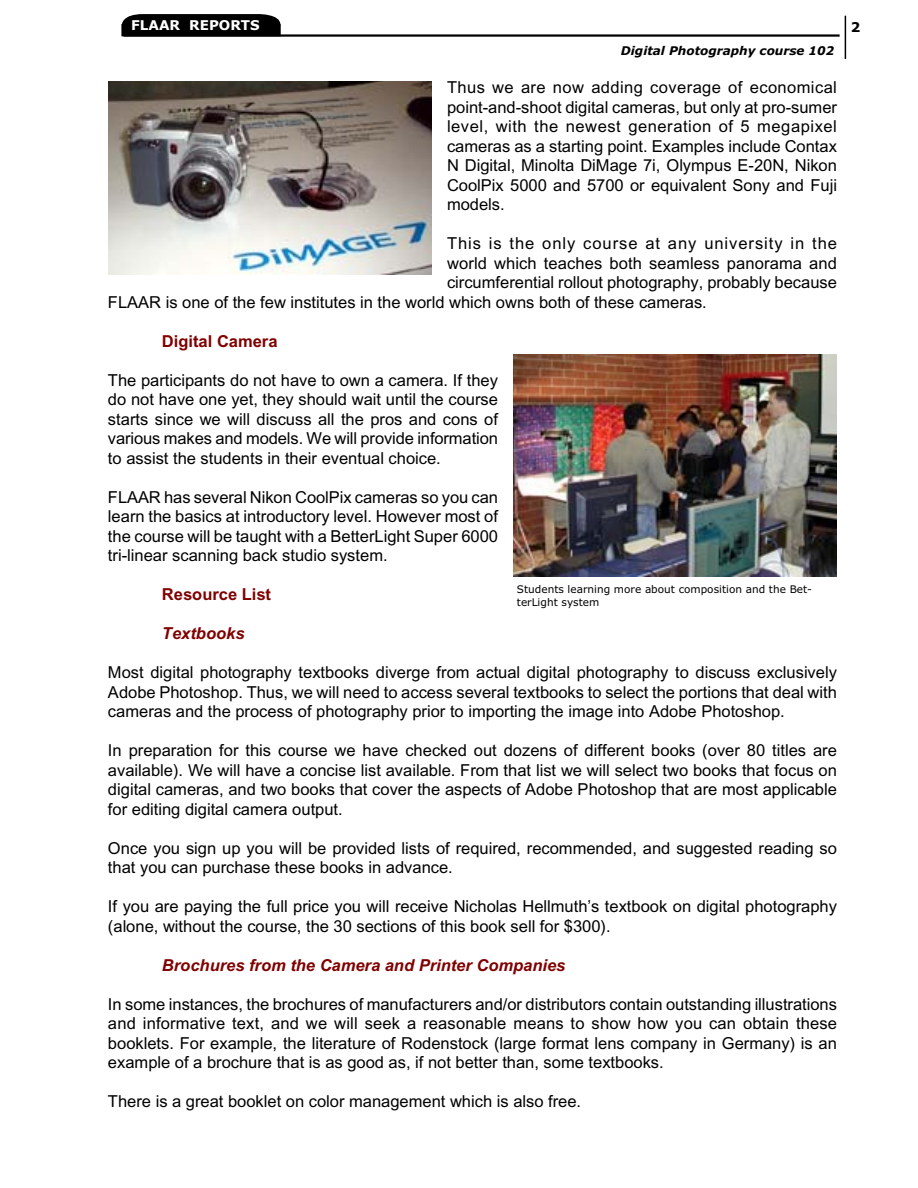
<style>
.page{position:relative;width:918px;height:1188px;background:#fff}
.page>*{position:absolute;margin:0;border:0;box-sizing:border-box;transform-origin:0 0}
.t1{font:16.5px/19.5px "Arial";color:#000;text-align:justify}
.t2{font:italic 700 16.5px "Arial";color:#800000}
.t3{font:16.5px "Arial";letter-spacing:.06em;color:#000}
.t4{font:700 16.5px "Arial";color:#800000}
.t5{font:700 13.5px "Verdana";color:#fff}
.t6{font:700 13.5px "Verdana";color:#000}
.t7{font:italic 700 12px "Verdana";color:#000}
.t8{font:10.5px/12.6px "Verdana";color:#000}
</style>
<div class="page">
<hr style="left:124px;top:34px;width:716px;height:3px;background:#000">
<hr style="left:845px;top:16px;width:1px;height:43px;background:#000">
<svg style="left:122px;top:14px;width:159px;height:10px;background:#111"></svg>
<div style="left:122px;top:25px;width:158px;height:11px;background:#000"></div>
<div style="left:121px;top:24px;width:160px;height:12px;border:2px solid #000"></div>
<img style="left:513px;top:355px;width:324px;height:222px">
<img style="left:108px;top:81px;width:324px;height:193px">
<p class="t5" style="left:131px;top:19px;width:130px">FLAAR REPORTS</p>
<p class="t7" style="left:621px;top:46px;width:215px">Digital Photography course 102</p>
<p class="t1" style="left:447px;top:80px;width:392px">Thus we are now adding coverage of economical point-and-shoot digital cameras, but only at pro-sumer level, with the newest generation of 5 megapixel cameras as a starting point. Examples include Contax N Digital, Minolta DiMage 7i, Olympus E-20N, Nikon CoolPix 5000 and 5700 or equivalent Sony and Fuji models.</p>
<p class="t3" style="left:447px;top:238px;width:391px">This is the only course at any university in the</p>
<p class="t1" style="left:447px;top:255px;width:391px">world which teaches both seamless panorama and</p>
<p class="t1" style="left:447px;top:275px;width:392px">circumferential rollout photography, probably because</p>
<p class="t1" style="left:108px;top:294px;width:600px">FLAAR is one of the few institutes in the world which owns both of these cameras.</p>
<p class="t4" style="left:162px;top:335px;width:117px">Digital Camera</p>
<p class="t1" style="left:108px;top:372px;width:392px">The participants do not have to own a camera. If they do not have one yet, they should wait until the course starts since we will discuss all the pros and cons of various makes and models. We will provide information to assist the students in their eventual choice.</p>
<p class="t1" style="left:108px;top:489px;width:392px">FLAAR has several Nikon CoolPix cameras so you can learn the basics at introductory level. However most of the course will be taught with a BetterLight Super 6000 tri-linear scanning back studio system.</p>
<p class="t4" style="left:162px;top:589px;width:111px">Resource List</p>
<p class="t2" style="left:162px;top:628px;width:84px">Textbooks</p>
<p class="t1" style="left:108px;top:665px;width:731px">Most digital photography textbooks diverge from actual digital photography to discuss exclusively Adobe Photoshop. Thus, we will need to access several textbooks to select the portions that deal with cameras and the process of photography prior to importing the image into Adobe Photoshop.</p>
<p class="t1" style="left:108px;top:743px;width:731px">In preparation for this course we have checked out dozens of different books (over 80 titles are available). We will have a concise list available. From that list we will select two books that focus on digital cameras, and two books that cover the aspects of Adobe Photoshop that are most applicable for editing digital camera output.</p>
<p class="t1" style="left:108px;top:840px;width:730px">Once you sign up you will be provided lists of required, recommended, and suggested reading so that you can purchase these books in advance.</p>
<p class="t1" style="left:108px;top:899px;width:731px">If you are paying the full price you will receive Nicholas Hellmuth’s textbook on digital photography (alone, without the course, the 30 sections of this book sell for $300).</p>
<p class="t2" style="left:162px;top:959px;width:405px">Brochures from the Camera and Printer Companies</p>
<p class="t1" style="left:108px;top:996px;width:731px">In some instances, the brochures of manufacturers and/or distributors contain outstanding illustrations and informative text, and we will seek a reasonable means to show how you can obtain these booklets. For example, the literature of Rodenstock (large format lens company in Germany) is an example of a brochure that is as good as, if not better than, some textbooks.</p>
<p class="t1" style="left:108px;top:1094px;width:475px">There is a great booklet on color management which is also free.</p>
<p class="t8" style="left:517px;top:584px;width:297px">Students learning more about composition and the Bet&shy;terLight system</p>
<p class="t6" style="left:851px;top:22px;width:11px">2</p>
</div>
